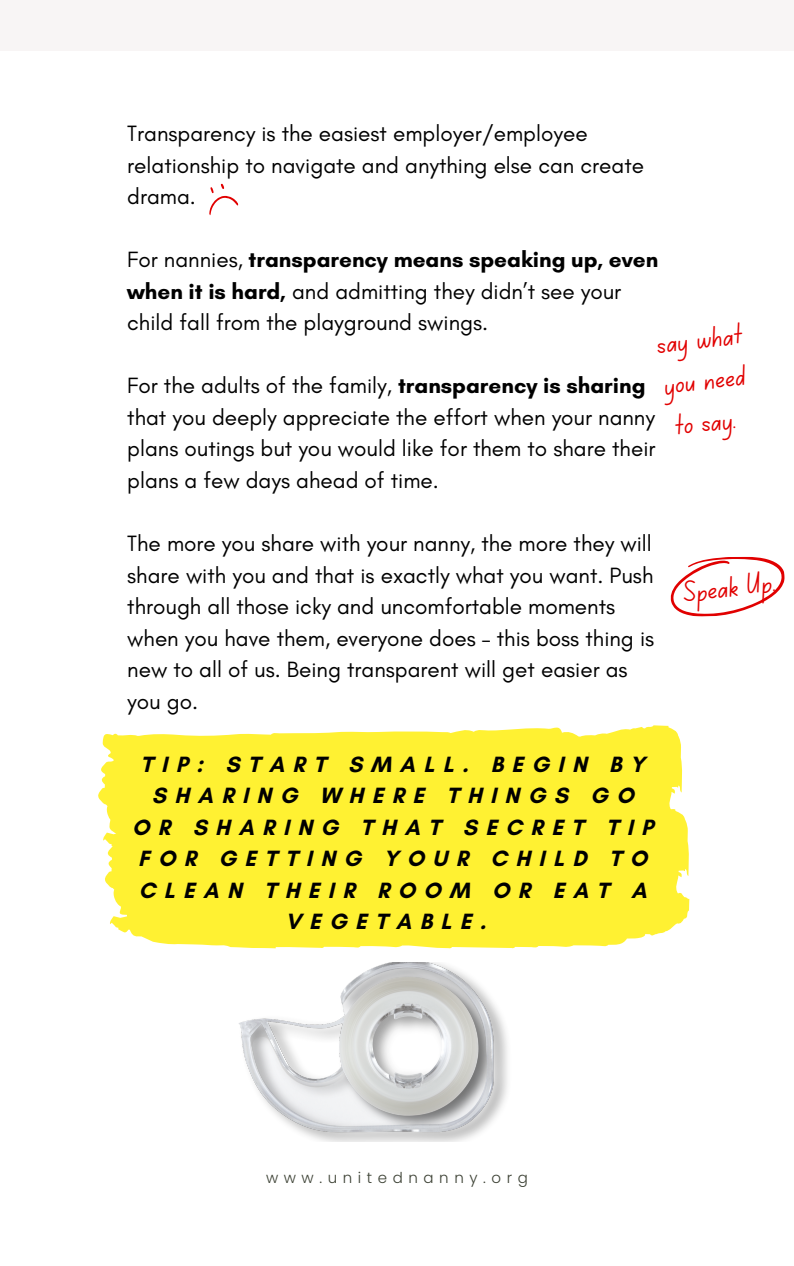
<style>
.page{position:relative;width:794px;height:1266px;background:#fff}
.page>*{position:absolute;margin:0;border:0;box-sizing:border-box;transform-origin:0 0}
.t1{font:30px/41.6px "Canva School Font";color:#e10000;text-align:justify}
.t2{font:22.5px/31.5px "Glacial Indifference";color:#000}
.t3{font:700 22.5px "Glacial Indifference";letter-spacing:.37em;color:#000}
.t4{font:300 15px "Poppins";letter-spacing:.37em;color:#3d4235}
.s1{font-weight:700}
</style>
<div class="page">
<div style="left:0;top:0;width:793px;height:51px;background:#f6f2f2"></div>
<img style="left:239px;top:962px;width:269px;height:179px">
<svg style="left:98px;top:725px;width:585px;height:76px;background:#fff24b"></svg>
<div style="left:101px;top:793px;width:589px;height:156px;background:#fff132"></div>
<svg style="left:209px;top:183px;width:30px;height:32px"></svg>
<svg style="left:670px;top:556px;width:115px;height:61px"></svg>
<p class="t2" style="left:127px;top:118px;width:518px">Transparency is the easiest employer/employee relationship to navigate and anything else can create drama.</p>
<p class="t2" style="left:127px;top:244px;width:532px">For nannies, <span class="s1">transparency means speaking up, even when it is hard,</span> and admitting they didn’t see your child fall from the playground swings.</p>
<h1 class="t1" style="left:654px;top:327px;width:88px;rotate:-7deg">say what you need to say.</h1>
<p class="t2" style="left:127px;top:370px;width:529px">For the adults of the family, <span class="s1">transparency is sharing </span>that you deeply appreciate the effort when your nanny plans outings but you would like for them to share their plans a few days ahead of time.</p>
<p class="t2" style="left:127px;top:527px;width:528px">The more you share with your nanny, the more they will share with you and that is exactly what you want. Push through all those icky and uncomfortable moments when you have them, everyone does – this boss thing is new to all of us. Being transparent will get easier as you go.</p>
<p class="t3" style="left:140px;top:750px;width:505px">TIP: START SMALL. BEGIN BY</p>
<p class="t3" style="left:152px;top:782px;width:483px">SHARING WHERE THINGS GO</p>
<p class="t3" style="left:132px;top:813px;width:522px">OR SHARING THAT SECRET TIP</p>
<p class="t3" style="left:138px;top:845px;width:510px">FOR GETTING YOUR CHILD TO</p>
<p class="t3" style="left:139px;top:876px;width:509px">CLEAN THEIR ROOM OR EAT A</p>
<p class="t3" style="left:285px;top:908px;width:202px">VEGETABLE.</p>
<h1 class="t1" style="left:681px;top:575px;width:94px;rotate:-7deg">Speak Up.</h1>
<p class="t4" style="left:266px;top:1167px;width:263px">www.unitednanny.org</p>
</div>
